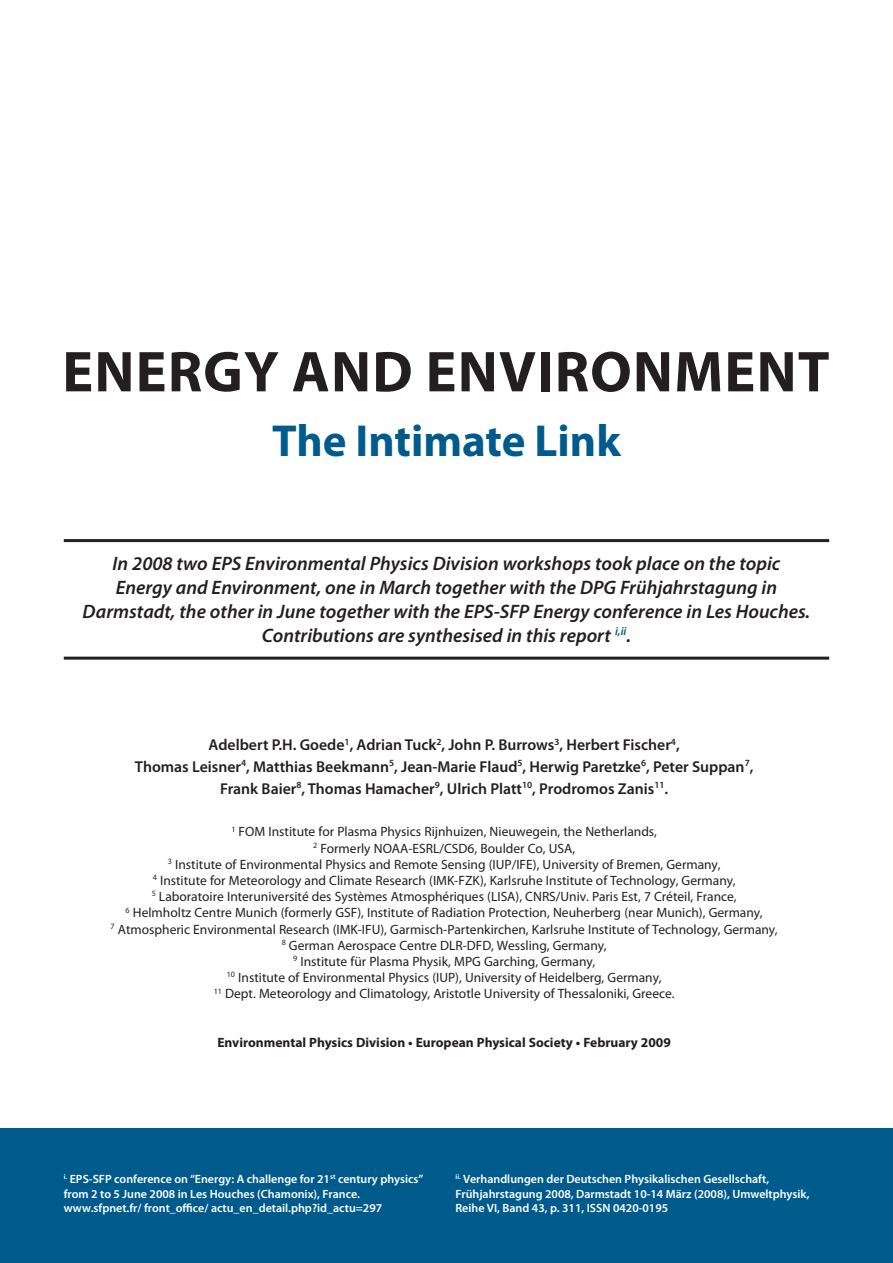
<style>
.page{position:relative;width:893px;height:1263px;background:#fff}
.page>*{position:absolute;margin:0;border:0;box-sizing:border-box;transform-origin:0 0}
.t1{font:700 58.05px "Myriad Pro";letter-spacing:.02em;color:#231f20}
.t2{font:700 45px "Myriad Pro";color:#005b8d}
.t3{font:italic 600 19.5px/24px "Myriad Pro";color:#231f20;text-align:center}
.t4{font:600 15.75px/21.8px "Myriad Pro";color:#231f20;text-align:center}
.t5{font:13.5px/16.2px "Myriad Pro";color:#231f20;text-align:center}
.t6{font:700 13.5px "Myriad Pro";color:#231f20}
.t7{font:600 12px/14.4px "Myriad Pro";color:#fff}
</style>
<div class="page">
<div style="left:0;top:1128px;width:892px;height:135px;background:#005b8d"></div>
<hr style="left:64px;top:539px;width:765px;height:3px;background:#231f20">
<hr style="left:64px;top:657px;width:765px;height:3px;background:#231f20">
<h1 class="t1" style="left:62px;top:339px;width:769px">ENERGY AND ENVIRONMENT</h1>
<h2 class="t2" style="left:272px;top:415px;width:350px">The Intimate Link</h2>
<p class="t3" style="left:83px;top:551px;width:729px">In 2008 two EPS Environmental Physics Division workshops took place on the topic Energy and Environment, one in March together with the DPG Frühjahrstagung in Darmstadt, the other in June together with the EPS-SFP Energy conference in Les Houches.<br>Contributions are synthesised in this report <sup>i,ii</sup>.</p>
<p class="t4" style="left:135px;top:734px;width:620px">Adelbert P.H. Goede<sup>1</sup>, Adrian Tuck<sup>2</sup>, John P. Burrows<sup>3</sup>, Herbert Fischer<sup>4</sup>,<br>Thomas Leisner<sup>4</sup>, Matthias Beekmann<sup>5</sup>, Jean-Marie Flaud<sup>5</sup>, Herwig Paretzke<sup>6</sup>, Peter Suppan<sup>7</sup>,<br>Frank Baier<sup>8</sup>, Thomas Hamacher<sup>9</sup>, Ulrich Platt<sup>10</sup>, Prodromos Zanis<sup>11</sup>.</p>
<p class="t5" style="left:111px;top:824px;width:669px"><sup>1</sup> FOM Institute for Plasma Physics Rijnhuizen, Nieuwegein, the Netherlands,<br><sup>2</sup> Formerly NOAA-ESRL/CSD6, Boulder Co, USA,<br><sup>3</sup> Institute of Environmental Physics and Remote Sensing (IUP/IFE), University of Bremen, Germany,<br><sup>4</sup> Institute for Meteorology and Climate Research (IMK-FZK), Karlsruhe Institute of Technology, Germany,<br><sup>5</sup> Laboratoire Interuniversité des Systèmes Atmosphériques (LISA), CNRS/Univ. Paris Est, 7 Créteil, France,<br><sup>6</sup> Helmholtz Centre Munich (formerly GSF), Institute of Radiation Protection, Neuherberg (near Munich), Germany,<br><sup>7</sup> Atmospheric Environmental Research (IMK-IFU), Garmisch-Partenkirchen, Karlsruhe Institute of Technology, Germany, <sup>8</sup> German Aerospace Centre DLR-DFD, Wessling, Germany,<br><sup>9</sup> Institute für Plasma Physik, MPG Garching, Germany,<br><sup>10</sup> Institute of Environmental Physics (IUP), University of Heidelberg, Germany,<br><sup>11</sup> Dept. Meteorology and Climatology, Aristotle University of Thessaloniki, Greece.</p>
<p class="t6" style="left:217px;top:1035px;width:455px">Environmental Physics Division • European Physical Society • February 2009</p>
<p class="t7" style="left:64px;top:1172px;width:361px"><sup>i.</sup> EPS-SFP conference on “Energy: A challenge for 21<sup>st</sup> century physics” from 2 to 5 June 2008 in Les Houches (Chamonix), France. www.sfpnet.fr/ front_office/ actu_en_detail.php?id_actu=297</p>
<p class="t7" style="left:455px;top:1172px;width:356px"><sup>ii.</sup> Verhandlungen der Deutschen Physikalischen Gesellschaft,<br>Frühjahrstagung 2008, Darmstadt 10-14 März (2008), Umweltphysik,<br>Reihe VI, Band 43, p. 311, ISSN 0420-0195</p>
</div>
